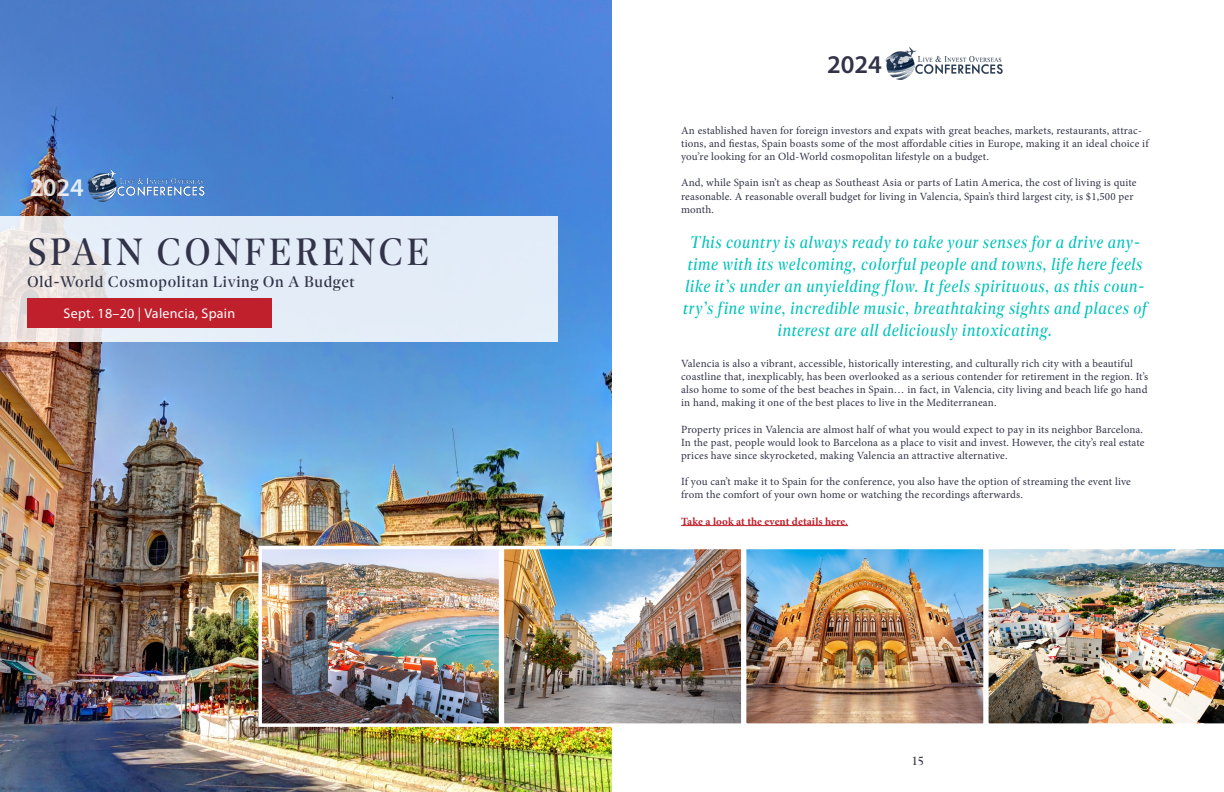
<style>
.page{position:relative;width:1224px;height:792px;background:#fff}
.page>*{position:absolute;margin:0;border:0;box-sizing:border-box;transform-origin:0 0}
.t1{font:39.6px "Dejanire Headline";letter-spacing:.095em;color:#323348;scale:.91 1}
.t2{font:600 25.6px "Myriad Pro";color:#323348}
.t3{font:600 25.6px "Myriad Pro";color:#fff}
.t4{font:italic 17.6px/22px "Dejanire Headline";letter-spacing:.045em;color:#04c3bb;text-align:center;scale:.91 1}
.t5{font:16px "Dejanire Headline";letter-spacing:.04em;color:#323348}
.t6{font:14px "Myriad Pro";letter-spacing:.02em;color:#fff}
.t7{font:13.2px "Dejanire Headline";color:#323348;scale:.91 1}
.t8{font:11px/13px "Minion Pro";letter-spacing:.01em;color:#323348}
.t9{font:700 11px "Minion Pro";letter-spacing:.005em;color:#bf202c}
</style>
<div class="page">
<img style="left:885px;top:47px;width:118px;height:33px">
<hr style="left:681px;top:525px;width:167px;height:1px;background:#bf202c">
<img style="left:988px;top:549px;width:236px;height:175px">
<img style="left:747px;top:550px;width:236px;height:173px">
<div style="left:743px;top:546px;width:244px;height:181px;border:3px solid #fff"></div>
<img style="left:0;top:0;width:612px;height:792px">
<svg style="left:0;top:216px;width:558px;height:125px;background:#e4ebf4"></svg>
<img style="left:262px;top:550px;width:236px;height:173px">
<div style="left:258px;top:546px;width:244px;height:181px;border:3px solid #fff"></div>
<div style="left:27px;top:298px;width:245px;height:30px;background:#bf202c"></div>
<img style="left:80px;top:168px;width:133px;height:41px">
<img style="left:505px;top:550px;width:236px;height:173px">
<div style="left:501px;top:546px;width:244px;height:181px;border:3px solid #fff"></div>
<h2 class="t3" style="left:29px;top:171px;width:56px">2024</h2>
<h1 class="t1" style="left:27px;top:229px;width:444px">SPAIN CONFERENCE</h1>
<h3 class="t5" style="left:27px;top:272px;width:329px">Old-World Cosmopolitan Living On A Budget</h3>
<p class="t6" style="left:64px;top:305px;width:173px">Sept. 18–20 | Valencia, Spain</p>
<h2 class="t2" style="left:827px;top:49px;width:56px">2024</h2>
<p class="t8" style="left:681px;top:124px;width:469px">An established haven for foreign investors and expats with great beaches, markets, restaurants, attrac&shy;tions, and fiestas, Spain boasts some of the most affordable cities in Europe, making it an ideal choice if you’re looking for an Old-World cosmopolitan lifestyle on a budget.</p>
<p class="t8" style="left:681px;top:177px;width:457px">And, while Spain isn’t as cheap as Southeast Asia or parts of Latin America, the cost of living is quite reasonable. A reasonable overall budget for living in Valencia, Spain’s third largest city, is $1,500 per month.</p>
<p class="t4" style="left:683px;top:231px;width:511px">This country is always ready to take your senses for a drive any&shy;time with its welcoming, colorful people and towns, life here feels like it’s under an unyielding flow. It feels spirituous, as this coun&shy;try’s fine wine, incredible music, breathtaking sights and places of interest are all deliciously intoxicating.</p>
<p class="t8" style="left:681px;top:357px;width:468px">Valencia is also a vibrant, accessible, historically interesting, and culturally rich city with a beautiful coastline that, inexplicably, has been overlooked as a serious contender for retirement in the region. It’s also home to some of the best beaches in Spain… in fact, in Valencia, city living and beach life go hand in hand, making it one of the best places to live in the Mediterranean.</p>
<p class="t8" style="left:681px;top:423px;width:465px">Property prices in Valencia are almost half of what you would expect to pay in its neighbor Barcelona.<br>In the past, people would look to Barcelona as a place to visit and invest. However, the city’s real estate prices have since skyrocketed, making Valencia an attractive alternative.</p>
<p class="t8" style="left:681px;top:475px;width:451px">If you can’t make it to Spain for the conference, you also have the option of streaming the event live from the comfort of your own home or watching the recordings afterwards.</p>
<p class="t9" style="left:681px;top:513px;width:168px">Take a look at the event details here.</p>
<p class="t7" style="left:913px;top:753px;width:13px">15</p>
</div>
